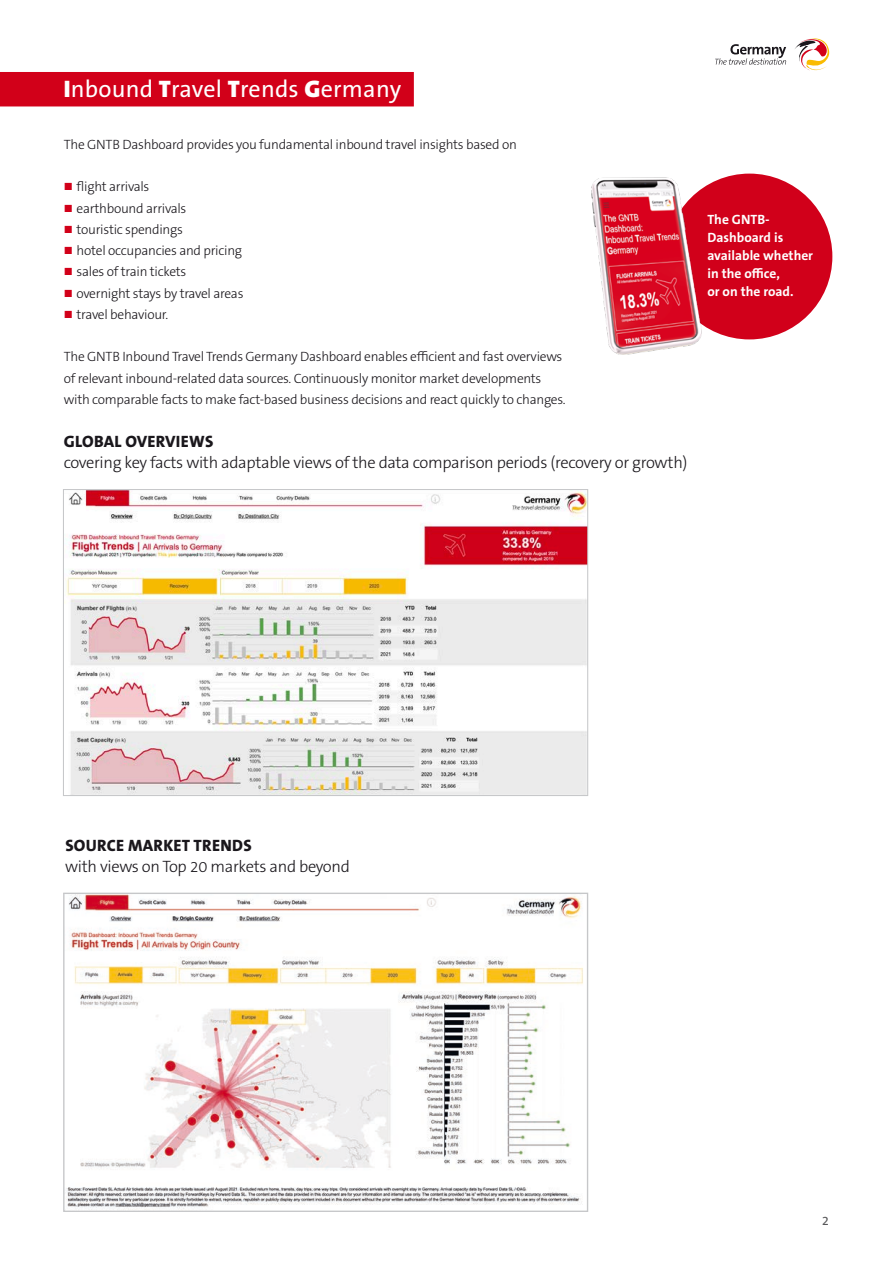
<style>
.page{position:relative;width:893px;height:1263px;background:#fff}
.page>*{position:absolute;margin:0;border:0;box-sizing:border-box;transform-origin:0 0}
.t1{font:24px "The Sans LP5 Plain";letter-spacing:.01em;color:#fff}
.t2{font:16.5px "The Sans LP3 Lig";letter-spacing:-.02em;color:#1a171c}
.t3{font:16.5px "The Sans LP8 Ex Bld";letter-spacing:.015em;color:#1a171c}
.t4{font:13.5px/21.3px "The Sans LP3 Lig";letter-spacing:-.02em;color:#1a171c}
.t5{font:13.5px/18px "The Sans LP7 Bld";color:#fff}
.t6{font:13.5px "The Sans LP5 Plain";color:#58585a}
.s1{font-family:"The Sans LP9";font-weight:900}
.s2{font-size:10.5px;color:#d20019}
</style>
<div class="page">
<div style="left:0;top:72px;width:414px;height:34px;background:#d20019"></div>
<img style="left:65px;top:491px;width:521px;height:303px">
<div style="left:63px;top:489px;width:525px;height:307px;border:1px solid #c6c7c9"></div>
<img style="left:66px;top:895px;width:517px;height:315px">
<div style="left:63px;top:893px;width:525px;height:319px;border:1px solid #c6c7c9"></div>
<div style="left:666px;top:174px;width:166px;height:165px;background:#d1001a;border-radius:50%"></div>
<img style="left:591px;top:177px;width:116px;height:178px">
<svg style="left:795px;top:38px;width:34px;height:32px"></svg>
<svg style="left:715px;top:44px;width:71px;height:21px"></svg>
<h1 class="t1" style="left:64px;top:74px;width:339px"><span class="s1">I</span>nbound <span class="s1">T</span>ravel <span class="s1">T</span>rends <span class="s1">G</span>ermany</h1>
<p class="t4" style="left:64px;top:134px;width:455px">The GNTB Dashboard provides you fundamental inbound travel insights based on</p>
<p class="t4" style="left:64px;top:176px;width:87px"><span class="s2">■</span> flight arrivals</p>
<p class="t4" style="left:64px;top:197px;width:124px"><span class="s2">■</span> earthbound arrivals</p>
<p class="t4" style="left:64px;top:219px;width:121px"><span class="s2">■</span> touristic spendings</p>
<p class="t4" style="left:64px;top:240px;width:180px"><span class="s2">■</span> hotel occupancies and pricing</p>
<p class="t4" style="left:64px;top:261px;width:124px"><span class="s2">■</span> sales of train tickets</p>
<p class="t4" style="left:64px;top:283px;width:181px"><span class="s2">■</span> overnight stays by travel areas</p>
<p class="t4" style="left:64px;top:304px;width:106px"><span class="s2">■</span> travel behaviour.</p>
<p class="t4" style="left:64px;top:346px;width:503px">The GNTB Inbound Travel Trends Germany Dashboard enables efficient and fast overviews of relevant inbound-related data sources. Continuously monitor market developments with comparable facts to make fact-based business decisions and react quickly to changes.</p>
<p class="t3" style="left:64px;top:430px;width:151px">GLOBAL OVERVIEWS</p>
<p class="t2" style="left:64px;top:452px;width:625px">covering key facts with adaptable views of the data comparison periods (recovery or growth)</p>
<p class="t5" style="left:707px;top:211px;width:107px">The GNTB-<br>Dashboard is available whether in the office,<br>or on the road.</p>
<p class="t3" style="left:65px;top:834px;width:188px">SOURCE MARKET TRENDS</p>
<p class="t2" style="left:65px;top:855px;width:286px">with views on Top 20 markets and beyond</p>
<p class="t6" style="left:822px;top:1211px;width:9px">2</p>
</div>
